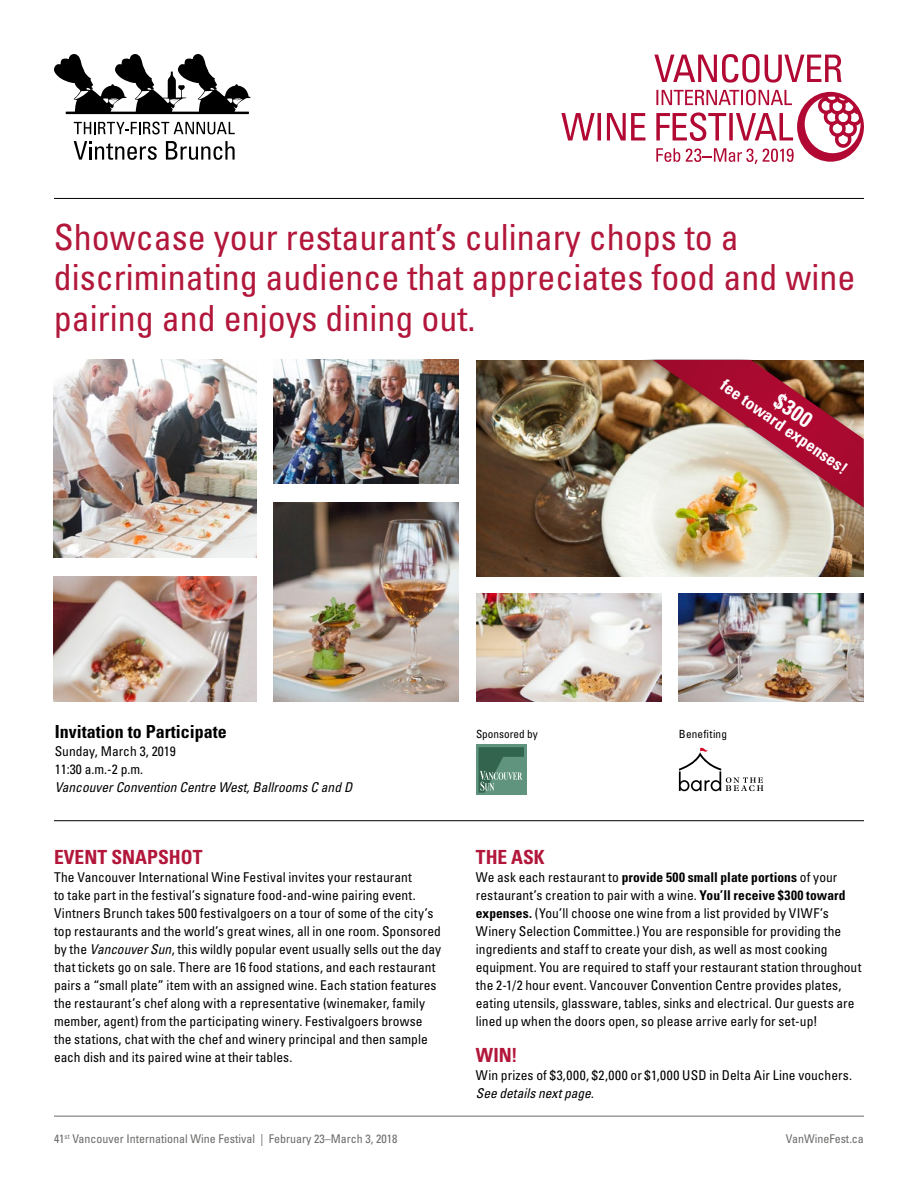
<style>
.page{position:relative;width:918px;height:1188px;background:#fff}
.page>*{position:absolute;margin:0;border:0;box-sizing:border-box;transform-origin:0 0}
.t1{font:condensed 36px/40.5px "Univers LT Std";color:#b2173b}
.t2{font:700 condensed 21.75px "Univers";color:#fff}
.t3{font:700 condensed 19.5px "Univers LT Std";color:#b2173b}
.t4{font:700 condensed 18px "Univers LT Std";color:#000}
.t5{font:700 condensed 16.95px "Univers";color:#fff}
.t6{font:condensed 13.5px/18px "Univers LT Std";letter-spacing:.005em;color:#000}
.t7{font:italic condensed 13.5px "Univers LT Std";color:#000}
.t8{font:condensed 12px "Univers LT Std";color:#6b6b6a}
.t9{font:condensed 11.25px "Univers LT Std";color:#000}
.s1{font-style:italic}
.s2{font-weight:700}
</style>
<div class="page">
<hr style="left:54px;top:1116px;width:810px;height:1px;background:#6b6b6a">
<hr style="left:54px;top:820px;width:810px;height:1px;background:#000">
<hr style="left:54px;top:198px;width:810px;height:1px;background:#000">
<img style="left:54px;top:360px;width:202px;height:198px">
<img style="left:476px;top:594px;width:185px;height:108px">
<img style="left:274px;top:360px;width:185px;height:123px">
<img style="left:274px;top:502px;width:185px;height:200px">
<img style="left:679px;top:594px;width:185px;height:108px">
<img style="left:54px;top:576px;width:202px;height:126px">
<svg style="left:74px;top:141px;width:83px;height:19px"></svg>
<svg style="left:166px;top:141px;width:69px;height:19px"></svg>
<svg style="left:54px;top:54px;width:196px;height:60px"></svg>
<svg style="left:74px;top:122px;width:161px;height:12px"></svg>
<svg style="left:561px;top:54px;width:303px;height:110px"></svg>
<div style="left:476px;top:745px;width:51px;height:50px;background:#61947e"></div>
<svg style="left:478px;top:747px;width:46px;height:46px"></svg>
<svg style="left:679px;top:748px;width:84px;height:43px"></svg>
<img style="left:476px;top:360px;width:140px;height:216px">
<div style="left:616px;top:360px;width:248px;height:216px;background:#000;opacity:.25"></div>
<img style="left:653px;top:360px;width:211px;height:148px">
<h1 class="t1" style="left:54px;top:216px;width:803px">Showcase your restaurant’s culinary chops to a discriminating audience that appreciates food and wine pairing and enjoys dining out.</h1>
<p class="t5" style="left:729px;top:375px;width:152px;rotate:35deg">fee toward expenses!</p>
<h2 class="t2" style="left:784px;top:388px;width:43px;rotate:35deg">$300</h2>
<h3 class="t4" style="left:55px;top:721px;width:174px">Invitation to Participate</h3>
<p class="t6" style="left:55px;top:742px;width:122px">Sunday, March 3, 2019<br>11:30 a.m.-2 p.m.</p>
<p class="t7" style="left:55px;top:779px;width:299px">Vancouver Convention Centre West, Ballrooms C and D</p>
<h3 class="t3" style="left:54px;top:845px;width:150px">EVENT SNAPSHOT</h3>
<p class="t6" style="left:54px;top:868px;width:389px">The Vancouver International Wine Festival invites your restaurant<br>to take part in the festival’s signature food-and-wine pairing event.<br>Vintners Brunch takes 500 festivalgoers on a tour of some of the city’s top restaurants and the world’s great wines, all in one room. Sponsored by the <span class="s1">Vancouver Sun</span>, this wildly popular event usually sells out the day that tickets go on sale. There are 16 food stations, and each restaurant pairs a “small plate” item with an assigned wine. Each station features the restaurant’s chef along with a representative (winemaker, family member, agent) from the participating winery. Festivalgoers browse the stations, chat with the chef and winery principal and then sample each dish and its paired wine at their tables.</p>
<p class="t9" style="left:476px;top:727px;width:63px">Sponsored by</p>
<p class="t9" style="left:679px;top:727px;width:50px">Benefiting</p>
<h3 class="t3" style="left:476px;top:845px;width:70px">THE ASK</h3>
<p class="t6" style="left:476px;top:868px;width:387px">We ask each restaurant to <span class="s2">provide 500 small plate portions</span> of your restaurant’s creation to pair with a wine. <span class="s2">You’ll receive $300 toward expenses.</span> (You’ll choose one wine from a list provided by VIWF’s Winery Selection Committee.) You are responsible for providing the ingredients and staff to create your dish, as well as most cooking equipment. You are required to staff your restaurant station throughout the 2-1/2 hour event. Vancouver Convention Centre provides plates, eating utensils, glassware, tables, sinks and electrical. Our guests are lined up when the doors open, so please arrive early for set-up!</p>
<h3 class="t3" style="left:476px;top:1043px;width:43px">WIN!</h3>
<p class="t6" style="left:476px;top:1066px;width:378px">Win prizes of $3,000, $2,000 or $1,000 USD in Delta Air Line vouchers.</p>
<p class="t7" style="left:476px;top:1085px;width:120px">See details next page.</p>
<p class="t8" style="left:54px;top:1131px;width:345px">41<sup>st</sup> Vancouver International Wine Festival | February 23–March 3, 2018</p>
<p class="t8" style="left:786px;top:1131px;width:80px">VanWineFest.ca</p>
</div>
